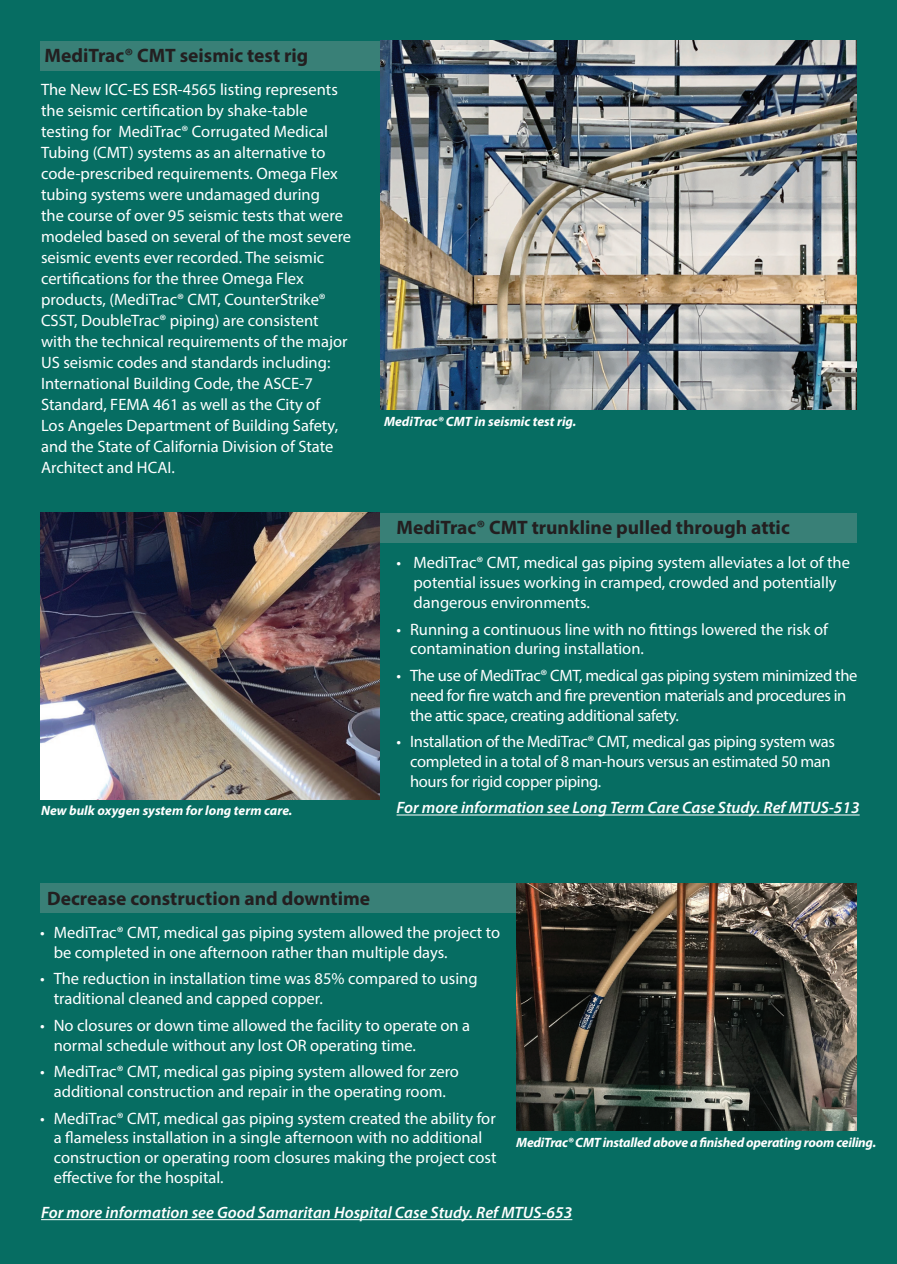
<style>
.page{position:relative;width:897px;height:1264px;background:#fff}
.page>*{position:absolute;margin:0;border:0;box-sizing:border-box;transform-origin:0 0}
.t1{font:700 19.5px "Myriad Pro";color:#231f20}
.t2{font:16.5px/21px "Myriad Pro";color:#fff}
.t3{font:16.5px/19.8px "Myriad Pro";letter-spacing:-.02em;color:#fff}
.t4{font:italic 600 16.5px "Myriad Pro";color:#fff}
.t5{font:italic 700 13.5px "Myriad Pro";letter-spacing:-.015em;color:#fff}
</style>
<div class="page">
<div style="left:0;top:0;width:896px;height:1264px;background:#066d62"></div>
<div style="left:41px;top:513px;width:815px;height:29px;background:#398077"></div>
<div style="left:40px;top:41px;width:816px;height:29px;background:#398077"></div>
<div style="left:40px;top:883px;width:816px;height:30px;background:#398077"></div>
<hr style="left:396px;top:814px;width:463px;height:1px;background:#fff">
<img style="left:516px;top:883px;width:340px;height:247px">
<img style="left:40px;top:513px;width:339px;height:286px">
<img style="left:381px;top:41px;width:475px;height:369px">
<hr style="left:41px;top:1219px;width:531px;height:1px;background:#fff">
<p class="t1" style="left:45px;top:42px;width:265px">MediTrac® CMT seismic test rig</p>
<p class="t2" style="left:41px;top:79px;width:311px">The New ICC-ES ESR-4565 listing represents the seismic certification by shake-table testing for MediTrac® Corrugated Medical Tubing (CMT) systems as an alternative to code-prescribed requirements. Omega Flex tubing systems were undamaged during<br>the course of over 95 seismic tests that were modeled based on several of the most severe seismic events ever recorded. The seismic certifications for the three Omega Flex products, (MediTrac® CMT, CounterStrike® CSST, DoubleTrac® piping) are consistent with the technical requirements of the major US seismic codes and standards including:<br>International Building Code, the ASCE-7<br>Standard, FEMA 461 as well as the City of<br>Los Angeles Department of Building Safety, and the State of California Division of State Architect and HCAI.</p>
<p class="t5" style="left:384px;top:413px;width:194px">MediTrac® CMT in seismic test rig.</p>
<p class="t1" style="left:396px;top:514px;width:394px">MediTrac® CMT trunkline pulled through attic</p>
<p class="t2" style="left:413px;top:553px;width:438px;line-height:19.8px;text-indent:-17px">• MediTrac® CMT, medical gas piping system alleviates a lot of the potential issues working in cramped, crowded and potentially dangerous environments.</p>
<p class="t2" style="left:410px;top:619px;width:419px;line-height:19.8px;text-indent:-13px">• Running a continuous line with no fittings lowered the risk of contamination during installation.</p>
<p class="t3" style="left:410px;top:665px;width:449px;text-indent:-13px">• The use of MediTrac® CMT, medical gas piping system minimized the need for fire watch and fire prevention materials and procedures in the attic space, creating additional safety.</p>
<p class="t3" style="left:410px;top:731px;width:426px;text-indent:-13px">• Installation of the MediTrac® CMT, medical gas piping system was completed in a total of 8 man-hours versus an estimated 50 man hours for rigid copper piping.</p>
<p class="t5" style="left:41px;top:801px;width:253px">New bulk oxygen system for long term care.</p>
<p class="t4" style="left:396px;top:797px;width:464px">For more information see Long Term Care Case Study. Ref MTUS-513</p>
<p class="t1" style="left:47px;top:885px;width:324px">Decrease construction and downtime</p>
<p class="t2" style="left:54px;top:922px;width:448px;line-height:19.8px;text-indent:-13px">• MediTrac® CMT, medical gas piping system allowed the project to be completed in one afternoon rather than multiple days.</p>
<p class="t2" style="left:54px;top:968px;width:425px;line-height:19.8px;text-indent:-13px">• The reduction in installation time was 85% compared to using traditional cleaned and capped copper.</p>
<p class="t2" style="left:54px;top:1015px;width:418px;line-height:19.8px;text-indent:-13px">• No closures or down time allowed the facility to operate on a normal schedule without any lost OR operating time.</p>
<p class="t2" style="left:40px;top:1061px;width:420px;line-height:19.8px;text-align:center">• MediTrac® CMT, medical gas piping system allowed for zero additional construction and repair in the operating room.</p>
<p class="t2" style="left:54px;top:1107px;width:444px;line-height:19.8px;text-indent:-13px">• MediTrac® CMT, medical gas piping system created the ability for a flameless installation in a single afternoon with no additional construction or operating room closures making the project cost effective for the hospital.</p>
<p class="t5" style="left:516px;top:1133px;width:361px">MediTrac® CMT installed above a finished operating room ceiling.</p>
<p class="t4" style="left:41px;top:1202px;width:532px">For more information see Good Samaritan Hospital Case Study. Ref MTUS-653</p>
</div>
